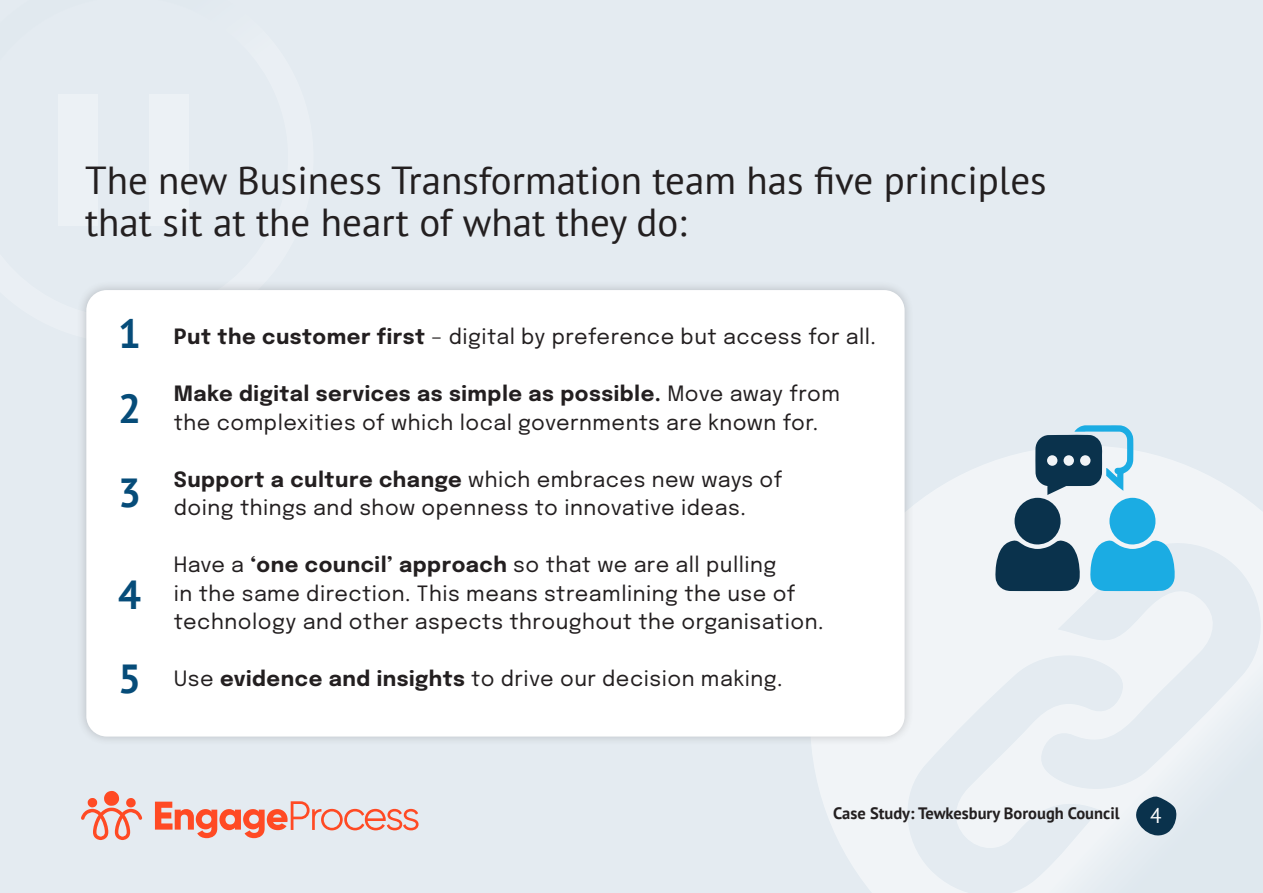
<style>
.page{position:relative;width:1263px;height:893px;background:#e4ebf1}
.page>*{position:absolute;margin:0;border:0;box-sizing:border-box;transform-origin:0 0}
.t1{font:700 40.5px/75px "PT Sans";color:#064c79}
.t2{font:39px/42px "PT Sans";color:#231f20}
.t3{font:21px/28.5px "Epilogue";letter-spacing:.025em;color:#231f20}
.t4{font:21px "PT Sans";color:#fff}
.t5{font:700 16.5px "PT Sans";color:#231f20}
.s1{font-weight:700}
</style>
<div class="page">
<svg style="left:812px;top:461px;width:451px;height:432px"></svg>
<svg style="left:1136px;top:796px;width:40px;height:40px"></svg>
<svg style="left:995px;top:425px;width:179px;height:166px"></svg>
<svg style="left:155px;top:801px;width:263px;height:37px"></svg>
<svg style="left:81px;top:791px;width:61px;height:49px"></svg>
<div style="left:58px;top:94px;width:40px;height:131px;background:#ecf1f5"></div>
<div style="left:149px;top:94px;width:40px;height:131px;background:#ecf1f5"></div>
<div style="left:77px;top:280px;width:837px;height:466px;background:#312f30;opacity:.25"></div>
<div style="left:86px;top:290px;width:818px;height:447px;background:#fff;border-radius:20px"></div>
<h2 class="t2" style="left:85px;top:158px;width:963px">The new Business Transformation team has five principles that sit at the heart of what they do:</h2>
<h1 class="t1" style="left:118px;top:295px;width:24px">1<br>2</h1>
<h1 class="t1" style="left:118px;top:455px;width:24px">3</h1>
<h1 class="t1" style="left:118px;top:552px;width:24px;line-height:84px">4<br>5</h1>
<p class="t3" style="left:174px;top:321px;width:704px"><span class="s1">Put the customer first</span> – digital by preference but access for all.</p>
<p class="t3" style="left:174px;top:378px;width:668px"><span class="s1">Make digital services as simple as possible.</span> Move away from the complexities of which local governments are known for.</p>
<p class="t3" style="left:174px;top:464px;width:610px"><span class="s1">Support a culture change</span> which embraces new ways of doing things and show openness to innovative ideas.</p>
<p class="t3" style="left:174px;top:549px;width:651px">Have a <span class="s1">‘one council’ approach</span> so that we are all pulling<br>in the same direction. This means streamlining the use of technology and other aspects throughout the organisation.</p>
<p class="t3" style="left:174px;top:663px;width:610px">Use <span class="s1">evidence and insights</span> to drive our decision making.</p>
<p class="t5" style="left:833px;top:802px;width:288px">Case Study: Tewkesbury Borough Council</p>
<p class="t4" style="left:1150px;top:802px;width:13px">4</p>
</div>
